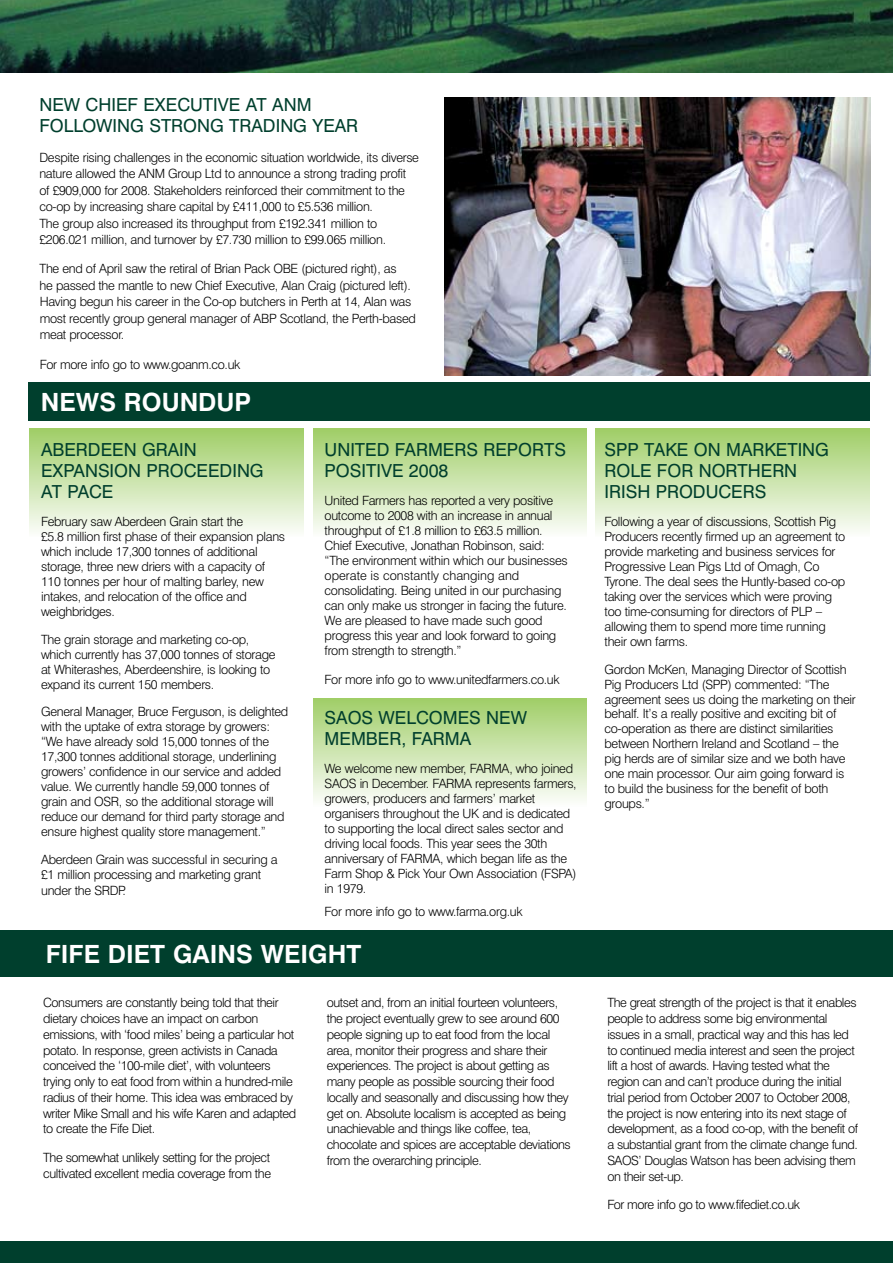
<style>
.page{position:relative;width:893px;height:1263px;background:#fff}
.page>*{position:absolute;margin:0;border:0;box-sizing:border-box;transform-origin:0 0}
.t1{font:700 25.05px "Swiss 721 BT";color:#fff}
.t2{font:18px/21px "Swiss 721 BT";color:#003f2d}
.t3{font:300 12.75px/15px "Swiss 721 BT";letter-spacing:-.025em;color:#000}
</style>
<div class="page">
<div style="left:0;top:930px;width:893px;height:46px;background:#003f2d"></div>
<img style="left:0;top:0;width:893px;height:72px">
<div style="left:28px;top:383px;width:842px;height:38px;background:#003f2d"></div>
<div style="left:29px;top:428px;width:274px;height:109px;background:linear-gradient(to bottom,#9fcd66,#fdfefb)"></div>
<div style="left:313px;top:428px;width:274px;height:109px;background:linear-gradient(to bottom,#9fcd66,#fdfefb)"></div>
<div style="left:313px;top:698px;width:274px;height:108px;background:linear-gradient(to bottom,#a0ce67,#fcfdfa)"></div>
<div style="left:596px;top:428px;width:274px;height:109px;background:linear-gradient(to bottom,#9fcd66,#fdfefb)"></div>
<img style="left:444px;top:98px;width:426px;height:278px">
<div style="left:0;top:1242px;width:893px;height:21px;background:#003f2d"></div>
<h2 class="t2" style="left:39px;top:94px;width:82px">NEW CHIEF</h2>
<h2 class="t2" style="left:143px;top:94px;width:70px">EXEC UTIVE</h2>
<h2 class="t2" style="left:246px;top:94px;width:41px">AT ANM</h2>
<h2 class="t2" style="left:39px;top:115px;width:123px">FOLLOWING STRO</h2>
<h2 class="t2" style="left:197px;top:115px;width:157px">NGTRADINGYEAR</h2>
<p class="t3" style="left:39px;top:149px;width:381px;line-height:16.5px">Despite rising challenges in the economic situation worldwide, its diverse nature allowed the ANM Group Ltd to announce a strong trading profit of £909,000 for 2008. Stakeholders reinforced their commitment to the co-op by increasing share capital by £411,000 to £5.536 million.<br>The group also increased its throughput from £192.341 million to £206.021 million, and turnover by £7.730 million to £99.065 million.</p>
<p class="t3" style="left:40px;top:260px;width:378px;line-height:16.5px">The end of April saw the retiral of Brian Pack OBE (pictured right), as<br>he passed the mantle to new Chief Executive, Alan Craig (pictured left).<br>Having begun his career in the Co-op butchers in Perth at 14, Alan was most recently group general manager of ABP Scotland, the Perth-based meat processor.</p>
<p class="t3" style="left:40px;top:356px;width:202px">For more info go to www.goanm.co.uk</p>
<h1 class="t1" style="left:41px;top:387px;width:212px">NEWS ROUNDUP</h1>
<h2 class="t2" style="left:41px;top:439px;width:157px;text-indent:83px">N GRAIN<br>EXPANSIO N PROCEEDI</h2>
<h2 class="t2" style="left:41px;top:439px;width:13px">ABERDEE</h2>
<h2 class="t2" style="left:237px;top:460px;width:25px">NG</h2>
<h2 class="t2" style="left:41px;top:481px;width:61px">AT PACE</h2>
<p class="t3" style="left:41px;top:514px;width:246px">February saw Aberdeen Grain start the<br>£5.8 million first phase of their expansion plans which include 17,300 tonnes of additional storage, three new driers with a capacity of 110 tonnes per hour of malting barley, new intakes, and relocation of the office and weighbridges.</p>
<p class="t3" style="left:41px;top:631px;width:236px">The grain storage and marketing co-op, which currently has 37,000 tonnes of storage at Whiterashes, Aberdeenshire, is looking to expand its current 150 members.</p>
<p class="t3" style="left:41px;top:704px;width:249px">General Manager, Bruce Ferguson, is delighted with the uptake of extra storage by growers: “We have already sold 15,000 tonnes of the 17,300 tonnes additional storage, underlining growers’ confidence in our service and added value. We currently handle 59,000 tonnes of grain and OSR, so the additional storage will reduce our demand for third party storage and ensure highest quality store management.”</p>
<p class="t3" style="left:41px;top:852px;width:238px">Aberdeen Grain was successful in securing a £1 million processing and marketing grant</p>
<p class="t3" style="left:41px;top:883px;width:86px">under the SRDP.</p>
<h2 class="t2" style="left:325px;top:439px;width:36px">UNITED</h2>
<h2 class="t2" style="left:395px;top:439px;width:61px">FARMERS</h2>
<h2 class="t2" style="left:483px;top:439px;width:13px">REPORTS</h2>
<h2 class="t2" style="left:325px;top:460px;width:11px">POSITIVE</h2>
<h2 class="t2" style="left:409px;top:460px;width:41px">2008</h2>
<p class="t3" style="left:325px;top:493px;width:245px">United Farmers has reported a very positive outcome to 2008 with an increase in annual throughput of £1.8 million to £63.5 million.<br>Chief Executive, Jonathan Robinson, said: “The environment within which our businesses operate is constantly changing and consolidating. Being united in our purchasing can only make us stronger in facing the future.<br>We are pleased to have made such good progress this year and look forward to going from strength to strength.”</p>
<p class="t3" style="left:325px;top:672px;width:237px">For more info go to www.unitedfarmers.co.uk</p>
<h2 class="t2" style="left:325px;top:707px;width:204px">SAOS WELCO MES NEW<br>MEMBER</h2>
<h2 class="t2" style="left:401px;top:728px;width:58px">, FARMA</h2>
<p class="t3" style="left:325px;top:760px;width:254px">We welcome new member, FARMA, who joined SAOS in December. FARMA represents farmers, growers, producers and farmers’ market organisers throughout the UK and is dedicated to supporting the local direct sales sector and driving local foods. This year sees the 30th anniversary of FARMA, which began life as the Farm Shop &amp; Pick Your Own Association (FSPA) in 1979.</p>
<p class="t3" style="left:325px;top:904px;width:199px">For more info go to www.farma.org.uk</p>
<h1 class="t1" style="left:46px;top:938px;width:317px">FIFE DIET GAINS WEIGHT</h1>
<h2 class="t2" style="left:604px;top:439px;width:223px">SPP TAKE ON MARKETI NG<br>ROLEFOR</h2>
<h2 class="t2" style="left:699px;top:460px;width:13px">NORT</h2>
<h2 class="t2" style="left:748px;top:460px;width:51px">HERN</h2>
<h2 class="t2" style="left:604px;top:481px;width:65px">IRISH PROD</h2>
<h2 class="t2" style="left:706px;top:481px;width:26px">UCERS</h2>
<p class="t3" style="left:604px;top:514px;width:242px">Following a year of discussions, Scottish Pig Producers recently firmed up an agreement to provide marketing and business services for Progressive Lean Pigs Ltd of Omagh, Co Tyrone. The deal sees the Huntly-based co-op taking over the services which were proving too time-consuming for directors of PLP – allowing them to spend more time running their own farms.</p>
<p class="t3" style="left:604px;top:661px;width:253px">Gordon McKen, Managing Director of Scottish Pig Producers Ltd (SPP) commented: “The agreement sees us doing the marketing on their behalf. It’s a really positive and exciting bit of co-operation as there are distinct similarities between Northern Ireland and Scotland – the pig herds are of similar size and we both have one main processor. Our aim going forward is to build the business for the benefit of both groups.”</p>
<p class="t3" style="left:43px;top:995px;width:255px;line-height:15.8px">Consumers are constantly being told that their dietary choices have an impact on carbon emissions, with ‘food miles’ being a particular hot potato. In response, green activists in Canada conceived the ‘100-mile diet’, with volunteers trying only to eat food from within a hundred-mile radius of their home. This idea was embraced by writer Mike Small and his wife Karen and adapted to create the Fife Diet.</p>
<p class="t3" style="left:43px;top:1149px;width:229px;line-height:15.8px">The somewhat unlikely setting for the project cultivated excellent media coverage from the</p>
<p class="t3" style="left:327px;top:995px;width:246px;line-height:15.8px">outset and, from an initial fourteen volunteers, the project eventually grew to see around 600 people signing up to eat food from the local area, monitor their progress and share their experiences. The project is about getting as many people as possible sourcing their food locally and seasonally and discussing how they get on. Absolute localism is accepted as being unachievable and things like coffee, tea, chocolate and spices are acceptable deviations from the overarching principle.</p>
<p class="t3" style="left:607px;top:995px;width:252px;line-height:15.8px">The great strength of the project is that it enables people to address some big environmental issues in a small, practical way and this has led to continued media interest and seen the project lift a host of awards. Having tested what the region can and can’t produce during the initial trial period from October 2007 to October 2008, the project is now entering into its next stage of development, as a food co-op, with the benefit of a substantial grant from the climate change fund.<br>SAOS’ Douglas Watson has been advising them on their set-up.</p>
<p class="t3" style="left:607px;top:1197px;width:194px">For more info go to www.fifediet.co.uk</p>
</div>
